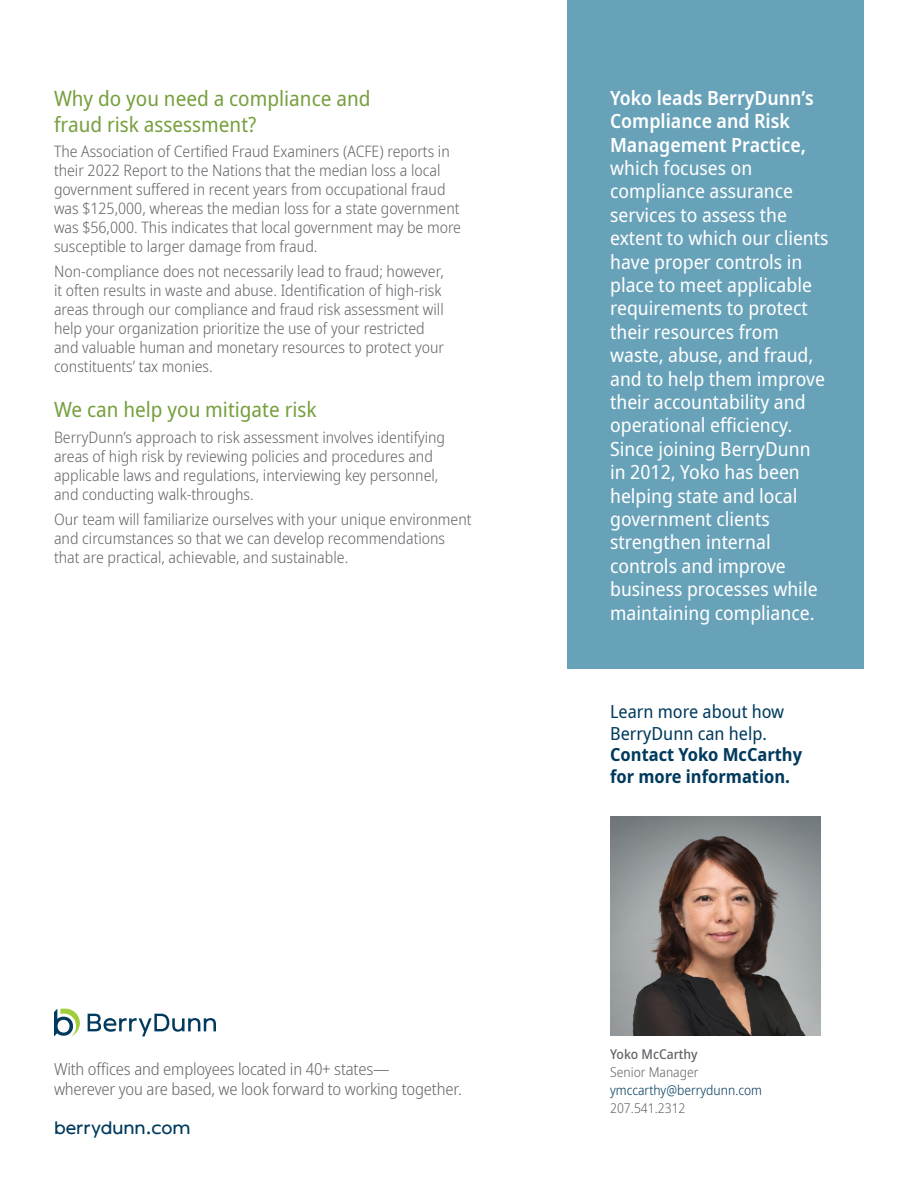
<style>
.page{position:relative;width:918px;height:1188px;background:#fff}
.page>*{position:absolute;margin:0;border:0;box-sizing:border-box;transform-origin:0 0}
.Infosheet_-_H1{font:semi-condensed 21px/25.2px "Noto Sans";color:#77a03f}
.Infosheet_-_Body_Gra{font:semi-condensed 19.5px/23.4px "Noto Sans";color:#fff}
.Infosheet_-_Body_Gra-2{font:700 semi-condensed 18px/21.6px "Noto Sans";color:#003a5d}
.Infosheet_-_Website{font:18px "Ondo";color:#003a5d}
.Infosheet_-_Tagline{font:300 semi-condensed 16.5px/19.8px "Noto Sans";letter-spacing:-.01em;color:#636569}
.Infosheet_-_Body_Gra-3{font:300 semi-condensed 15.75px/18.9px "Noto Sans";color:#636569}
.Sell_sheet_-_Bio_inf{font:300 semi-condensed 13.5px/18px "Noto Sans";color:#636569}
.s1{font-weight:600}
.s2{font-weight:400}
.s3{font-weight:500}
.s4{color:#003a5d}
</style>
<div class="page">
<div style="left:567px;top:0;width:297px;height:669px;background:#68a2b9"></div>
<svg style="left:88px;top:1014px;width:128px;height:22px"></svg>
<svg style="left:54px;top:1009px;width:26px;height:27px"></svg>
<img style="left:610px;top:816px;width:211px;height:219px">
<p class="Infosheet_-_H1" style="left:54px;top:87px;width:318px">Why do you need a compliance and fraud risk assessment?</p>
<p class="Infosheet_-_Body_Gra-3" style="left:54px;top:143px;width:409px">The Association of Certified Fraud Examiners (ACFE) reports in their 2022 Report to the Nations that the median loss a local government suffered in recent years from occupational fraud was $125,000, whereas the median loss for a state government was $56,000. This indicates that local government may be more susceptible to larger damage from fraud.</p>
<p class="Infosheet_-_Body_Gra-3" style="left:54px;top:263px;width:392px">Non-compliance does not necessarily lead to fraud; however, it often results in waste and abuse. Identification of high-risk areas through our compliance and fraud risk assessment will help your organization prioritize the use of your restricted and valuable human and monetary resources to protect your constituents’ tax monies.</p>
<p class="Infosheet_-_H1" style="left:54px;top:398px;width:264px">We can help you mitigate risk</p>
<p class="Infosheet_-_Body_Gra-3" style="left:54px;top:428px;width:393px">BerryDunn’s approach to risk assessment involves identifying areas of high risk by reviewing policies and procedures and applicable laws and regulations, interviewing key personnel, and conducting walk-throughs.</p>
<p class="Infosheet_-_Body_Gra-3" style="left:54px;top:511px;width:419px">Our team will familiarize ourselves with your unique environment and circumstances so that we can develop recommendations that are practical, achievable, and sustainable.</p>
<p class="Infosheet_-_Tagline" style="left:54px;top:1060px;width:409px">With offices and employees located in 40+ states—<br>wherever you are based, we look forward to working together.</p>
<p class="Infosheet_-_Website" style="left:54px;top:1117px;width:138px">berrydunn.com</p>
<p class="Infosheet_-_Body_Gra" style="left:610px;top:87px;width:220px"><span class="s1">Yoko leads BerryDunn’s<br>Compliance and Risk<br>Management Practice, </span>which focuses on compliance assurance services to assess the extent to which our clients have proper controls in place to meet applicable requirements to protect their resources from waste, abuse, and fraud, and to help them improve their accountability and operational efficiency.<br>Since joining BerryDunn in 2012, Yoko has been helping state and local government clients strengthen internal controls and improve business processes while maintaining compliance.</p>
<p class="Infosheet_-_Body_Gra-2" style="left:610px;top:701px;width:194px"><span class="s2">Learn more about how<br>BerryDunn can help.<br></span>Contact Yoko McCarthy for more information.</p>
<p class="Sell_sheet_-_Bio_inf" style="left:610px;top:1046px;width:153px"><span class="s3">Yoko McCarthy<br></span>Senior Manager <span class="s4">ymccarthy@berrydunn.com<br></span>207.541.2312</p>
</div>
